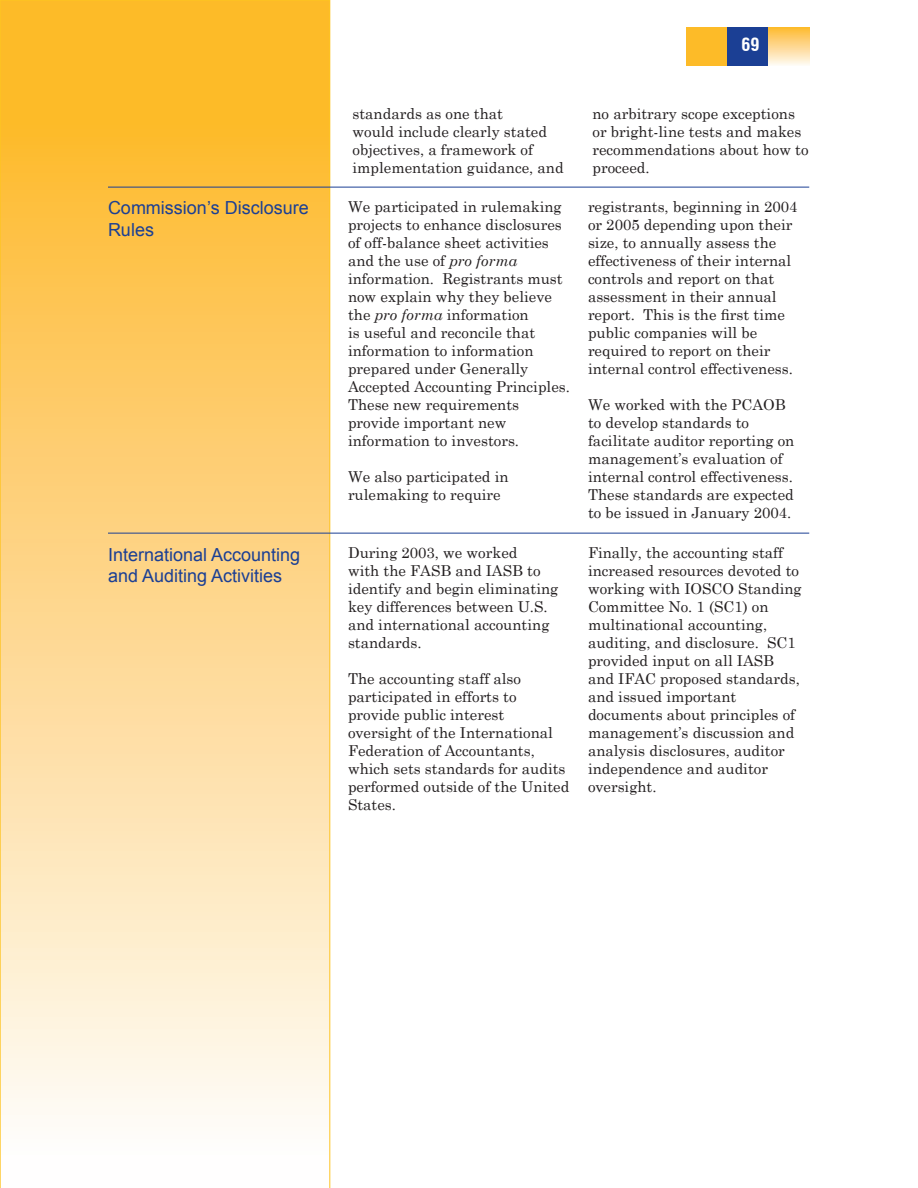
<style>
.page{position:relative;width:918px;height:1188px;background:#fff}
.page>*{position:absolute;margin:0;border:0;box-sizing:border-box;transform-origin:0 0}
.t1{font:18px/21.6px "Arial";color:#1b3f94}
.t2{font:700 condensed 18px "Switzerland";color:#fff}
.t3{font:15px/18px "Century Schoolbook";color:#231f20}
.s1{font-style:italic}
</style>
<div class="page">
<svg style="left:0;top:0;width:330px;height:1188px;background:#fdd78b"></svg>
<div style="left:686px;top:27px;width:41px;height:39px;background:#fdbb28"></div>
<div style="left:727px;top:27px;width:42px;height:39px;background:#1b3f94"></div>
<div style="left:769px;top:27px;width:41px;height:39px;background:linear-gradient(to bottom,#feb930,#fef9f4)"></div>
<hr style="left:108px;top:187px;width:701px;height:1px;background:#1b3f94">
<hr style="left:108px;top:533px;width:701px;height:1px;background:#1b3f94">
<p class="t2" style="left:741px;top:34px;width:19px">69</p>
<p class="t3" style="left:352px;top:103px;width:213px">standards as one that<br>would include clearly stated objectives, a framework of implementation guidance, and</p>
<p class="t3" style="left:592px;top:103px;width:218px">no arbitrary scope exceptions or bright-line tests and makes recommendations about how to proceed.</p>
<p class="t1" style="left:108px;top:197px;width:202px">Commission’s Disclosure<br>Rules</p>
<p class="t3" style="left:348px;top:197px;width:223px">We participated in rulemaking projects to enhance disclosures of off-balance sheet activities and the use of <span class="s1">pro forma </span>information. Registrants must now explain why they believe the <span class="s1">pro forma</span> information<br>is useful and reconcile that information to information prepared under Generally<br>Accepted Accounting Principles.<br>These new requirements provide important new information to investors.</p>
<p class="t3" style="left:348px;top:467px;width:162px">We also participated in rulemaking to require</p>
<p class="t1" style="left:108px;top:543px;width:194px">International Accounting and Auditing Activities</p>
<p class="t3" style="left:348px;top:543px;width:212px">During 2003, we worked<br>with the FASB and IASB to identify and begin eliminating key differences between U.S. and international accounting standards.</p>
<p class="t3" style="left:348px;top:669px;width:223px">The accounting staff also participated in efforts to provide public interest oversight of the International<br>Federation of Accountants, which sets standards for audits performed outside of the United<br>States.</p>
<p class="t3" style="left:588px;top:197px;width:211px">registrants, beginning in 2004 or 2005 depending upon their size, to annually assess the effectiveness of their internal controls and report on that assessment in their annual report. This is the first time public companies will be required to report on their internal control effectiveness.</p>
<p class="t3" style="left:588px;top:395px;width:208px">We worked with the PCAOB to develop standards to facilitate auditor reporting on management’s evaluation of internal control effectiveness.<br>These standards are expected to be issued in January 2004.</p>
<p class="t3" style="left:588px;top:543px;width:215px">Finally, the accounting staff increased resources devoted to working with IOSCO Standing<br>Committee No. 1 (SC1) on multinational accounting, auditing, and disclosure. SC1 provided input on all IASB and IFAC proposed standards, and issued important documents about principles of management’s discussion and analysis disclosures, auditor independence and auditor oversight.</p>
</div>
